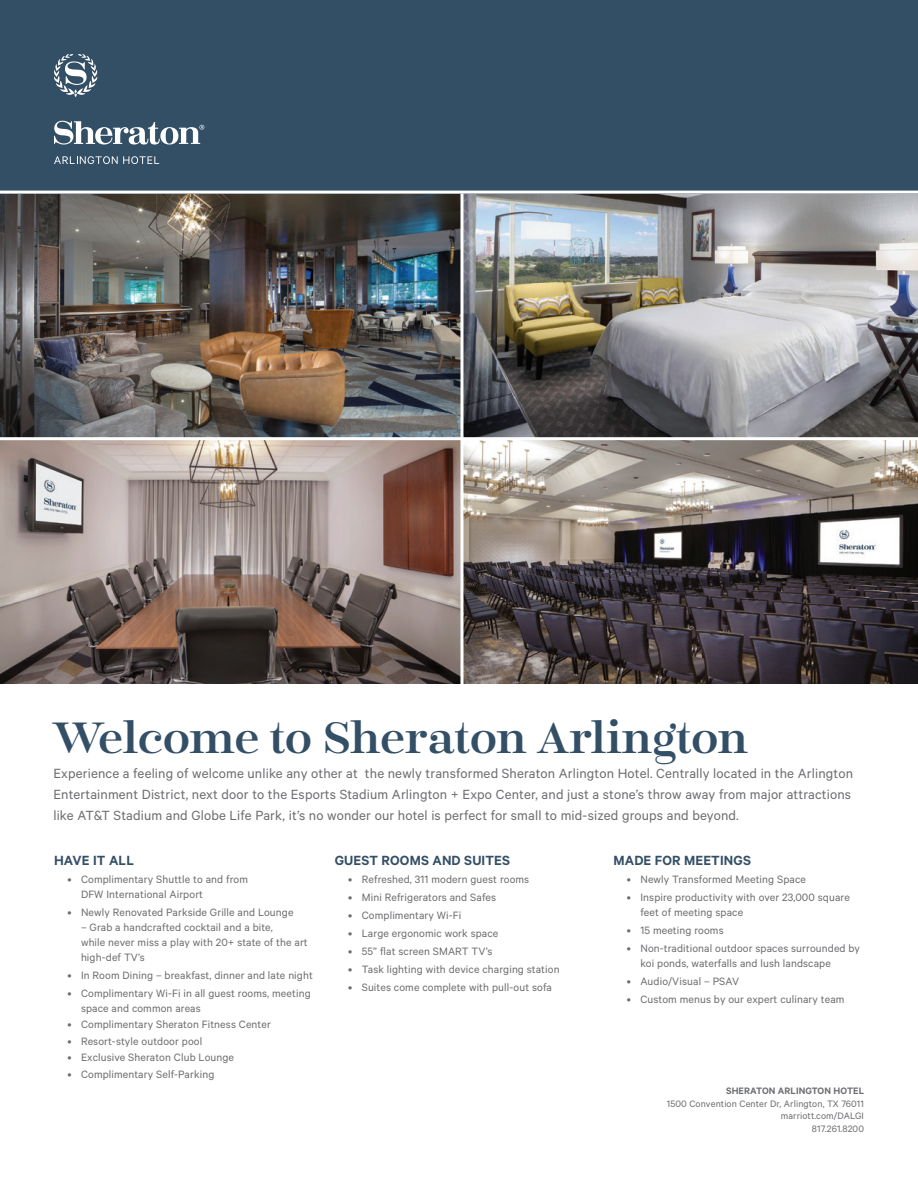
<style>
.page{position:relative;width:918px;height:1188px;background:#fff}
.page>*{position:absolute;margin:0;border:0;box-sizing:border-box;transform-origin:0 0}
.t1{font:43.5px "Encorpada Sheraton";letter-spacing:-.005em;color:#334f66}
.Body_Copy_-_Opening{font:15px/21px "Calibre";letter-spacing:.01em;color:#6c6d70}
.Subhead{font:600 15px "Calibre";letter-spacing:.01em;color:#334f66}
.t2{font:12px/15px "Calibre";letter-spacing:.01em;color:#6c6d70}
.t3{font:10.5px/12.6px "Calibre";letter-spacing:.01em;color:#6c6d70;text-align:right}
.s1{font-weight:600}
</style>
<div class="page">
<img style="left:0;top:194px;width:918px;height:490px">
<div style="left:0;top:0;width:918px;height:194px;background:#334f66"></div>
<svg style="left:54px;top:121px;width:150px;height:24px"></svg>
<svg style="left:54px;top:54px;width:44px;height:43px"></svg>
<svg style="left:54px;top:156px;width:105px;height:8px"></svg>
<hr style="left:460px;top:194px;width:3px;height:494px;background:#fff">
<hr style="left:0;top:437px;width:918px;height:3px;background:#fff">
<hr style="left:0;top:191px;width:918px;height:3px;background:#fff">
<p class="t1" style="left:52px;top:708px;width:698px">Welcome to Sheraton Arlington</p>
<p class="Body_Copy_-_Opening" style="left:53px;top:763px;width:801px">Experience a feeling of welcome unlike any other at the newly transformed Sheraton Arlington Hotel. Centrally located in the Arlington<br>Entertainment District, next door to the Esports Stadium Arlington + Expo Center, and just a stone’s throw away from major attractions like AT&amp;T Stadium and Globe Life Park, it’s no wonder our hotel is perfect for small to mid-sized groups and beyond.</p>
<p class="Subhead" style="left:335px;top:851px;width:177px">GUEST ROOMS AND SUITES</p>
<p class="t2" style="left:348px;top:871px;width:182px">• Refreshed, 311 modern guest rooms</p>
<p class="t2" style="left:348px;top:889px;width:149px">• Mini Refrigerators and Safes</p>
<p class="t2" style="left:348px;top:907px;width:115px">• Complimentary Wi-Fi</p>
<p class="t2" style="left:348px;top:925px;width:152px">• Large ergonomic work space</p>
<p class="t2" style="left:348px;top:943px;width:146px">• 55” flat screen SMART TV’s</p>
<p class="t2" style="left:348px;top:961px;width:213px">• Task lighting with device charging station</p>
<p class="t2" style="left:348px;top:979px;width:205px">• Suites come complete with pull-out sofa</p>
<p class="Subhead" style="left:613px;top:851px;width:139px">MADE FOR MEETINGS</p>
<p class="t2" style="left:627px;top:871px;width:180px">• Newly Transformed Meeting Space</p>
<p class="t2" style="left:640px;top:889px;width:211px;text-indent:-14px">• Inspire productivity with over 23,000 square feet of meeting space</p>
<p class="t2" style="left:627px;top:922px;width:98px">• 15 meeting rooms</p>
<p class="t2" style="left:640px;top:940px;width:221px;text-indent:-14px">• Non-traditional outdoor spaces surrounded by koi ponds, waterfalls and lush landscape</p>
<p class="t2" style="left:627px;top:973px;width:114px">• Audio/Visual – PSAV</p>
<p class="t2" style="left:627px;top:991px;width:219px">• Custom menus by our expert culinary team</p>
<p class="Subhead" style="left:54px;top:851px;width:81px">HAVE IT ALL</p>
<p class="t2" style="left:81px;top:871px;width:168px;text-indent:-14px">• Complimentary Shuttle to and from<br>DFW International Airport</p>
<p class="t2" style="left:68px;top:904px;width:228px">• Newly Renovated Parkside Grille and Lounge</p>
<p class="t2" style="left:81px;top:919px;width:228px">– Grab a handcrafted cocktail and a bite,<br>while never miss a play with 20+ state of the art high-def TV’s</p>
<p class="t2" style="left:68px;top:967px;width:247px">• In Room Dining – breakfast, dinner and late night</p>
<p class="t2" style="left:81px;top:985px;width:231px;text-indent:-14px">• Complimentary Wi-Fi in all guest rooms, meeting space and common areas</p>
<p class="t2" style="left:68px;top:1017px;width:205px">• Complimentary Sheraton Fitness Center</p>
<p class="t2" style="left:68px;top:1033px;width:136px">• Resort-style outdoor pool</p>
<p class="t2" style="left:68px;top:1050px;width:168px">• Exclusive Sheraton Club Lounge</p>
<p class="t2" style="left:68px;top:1066px;width:148px">• Complimentary Self-Parking</p>
<p class="t3" style="left:667px;top:1084px;width:199px"><span class="s1">SHERATON ARLINGTON HOTEL<br></span>1500 Convention Center Dr, Arlington, TX 76011 marriott.com/DALGI</p>
<p class="t3" style="left:812px;top:1122px;width:54px">817.261.8200</p>
</div>
